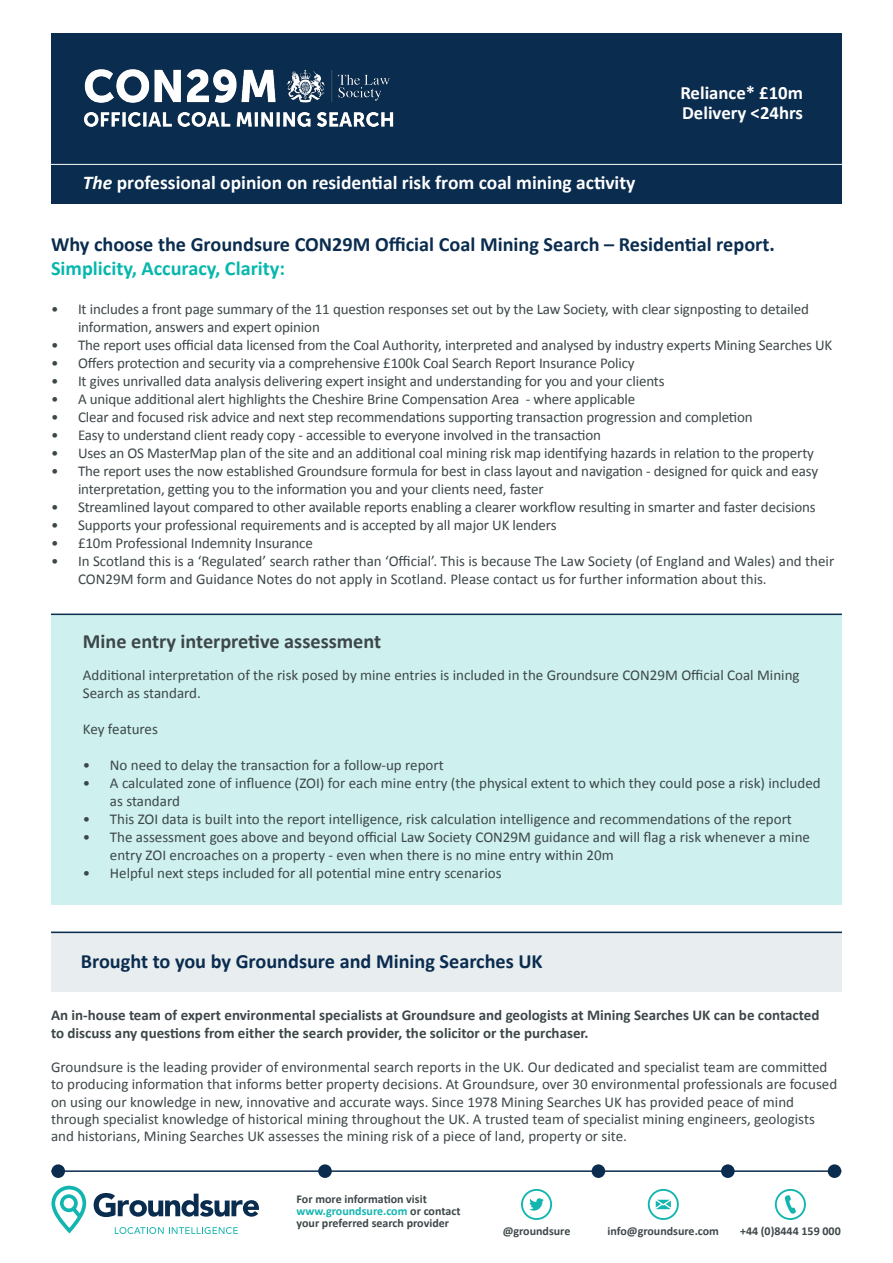
<style>
.page{position:relative;width:893px;height:1263px;background:#fff}
.page>*{position:absolute;margin:0;border:0;box-sizing:border-box;transform-origin:0 0}
.t1{font:700 20.25px "Calibri";color:#0a2c4e}
.t2{font:700 20.25px "Calibri";color:#3d4749}
.t3{font:700 20.25px "Calibri";color:#07b7ad}
.t4{font:700 19.5px "Calibri";color:#fff}
.t5{font:700 18.75px "Calibri";color:#fff}
.t6{font:15px/18px "Calibri";letter-spacing:-.01em;color:#3d4749}
.t7{font:700 15px "Calibri";color:#3d4749}
.t8{font:700 12px "Calibri";color:#3e484a}
.t9{font:700 12px/12px "Calibri";color:#3d4749}
.s1{font-style:italic}
.s2{color:#12b5b0}
</style>
<div class="page">
<div style="left:51px;top:614px;width:791px;height:291px;background:#cef0ee"></div>
<hr style="left:51px;top:1170px;width:790px;height:2px;background:#0a2c4e">
<div style="left:51px;top:1164px;width:14px;height:14px;background:#0a2c4e;border-radius:50%"></div>
<div style="left:318px;top:1164px;width:14px;height:14px;background:#0a2c4e;border-radius:50%"></div>
<div style="left:828px;top:1164px;width:13px;height:14px;background:#0a2c4e;border-radius:50%"></div>
<svg style="left:529px;top:1198px;width:15px;height:12px"></svg>
<div style="left:521px;top:1189px;width:31px;height:31px;border:2px solid #12b5b0;border-radius:50%"></div>
<svg style="left:656px;top:1200px;width:15px;height:9px"></svg>
<div style="left:648px;top:1189px;width:31px;height:31px;border:2px solid #12b5b0;border-radius:50%"></div>
<svg style="left:785px;top:1195px;width:11px;height:19px"></svg>
<div style="left:775px;top:1189px;width:31px;height:31px;border:2px solid #12b5b0;border-radius:50%"></div>
<svg style="left:51px;top:1186px;width:35px;height:47px"></svg>
<svg style="left:94px;top:1193px;width:165px;height:24px"></svg>
<svg style="left:115px;top:1227px;width:123px;height:7px"></svg>
<div style="left:592px;top:1164px;width:13px;height:14px;background:#0a2c4e;border-radius:50%"></div>
<div style="left:721px;top:1164px;width:14px;height:14px;background:#0a2c4e;border-radius:50%"></div>
<div style="left:51px;top:33px;width:791px;height:170px;background:#0a2c4e"></div>
<hr style="left:25px;top:164px;width:843px;height:1px;background:#fff">
<hr style="left:51px;top:613px;width:791px;height:2px;background:#0a2c4e">
<div style="left:51px;top:932px;width:791px;height:60px;background:#e8edf0"></div>
<hr style="left:51px;top:932px;width:791px;height:1px;background:#0a2c4e">
<img style="left:84px;top:69px;width:310px;height:58px">
<p class="t4" style="left:83px;top:169px;width:554px"><span class="s1">The</span> professional opinion on residential risk from coal mining activity</p>
<p class="t5" style="left:680px;top:80px;width:124px">Reliance* £10m</p>
<p class="t5" style="left:682px;top:99px;width:122px">Delivery &lt;24hrs</p>
<p class="t1" style="left:51px;top:230px;width:725px">Why choose the Groundsure CON29M Official Coal Mining Search – Residential report.</p>
<p class="t3" style="left:51px;top:254px;width:236px">Simplicity, Accuracy, Clarity:</p>
<p class="t6" style="left:78px;top:299px;width:732px;text-indent:-27px">• It includes a front page summary of the 11 question responses set out by the Law Society, with clear signposting to detailed information, answers and expert opinion</p>
<p class="t6" style="left:51px;top:335px;width:783px">• The report uses official data licensed from the Coal Authority, interpreted and analysed by industry experts Mining Searches UK</p>
<p class="t6" style="left:51px;top:353px;width:585px">• Offers protection and security via a comprehensive £100k Coal Search Report Insurance Policy</p>
<p class="t6" style="left:51px;top:371px;width:615px">• It gives unrivalled data analysis delivering expert insight and understanding for you and your clients</p>
<p class="t6" style="left:51px;top:389px;width:586px">• A unique additional alert highlights the Cheshire Brine Compensation Area - where applicable</p>
<p class="t6" style="left:51px;top:407px;width:703px">• Clear and focused risk advice and next step recommendations supporting transaction progression and completion</p>
<p class="t6" style="left:51px;top:425px;width:552px">• Easy to understand client ready copy - accessible to everyone involved in the transaction</p>
<p class="t6" style="left:51px;top:443px;width:764px">• Uses an OS MasterMap plan of the site and an additional coal mining risk map identifying hazards in relation to the property</p>
<p class="t6" style="left:78px;top:461px;width:742px;text-indent:-27px">• The report uses the now established Groundsure formula for best in class layout and navigation - designed for quick and easy interpretation, getting you to the information you and your clients need, faster</p>
<p class="t6" style="left:51px;top:497px;width:766px">• Streamlined layout compared to other available reports enabling a clearer workflow resulting in smarter and faster decisions</p>
<p class="t6" style="left:51px;top:515px;width:507px">• Supports your professional requirements and is accepted by all major UK lenders</p>
<p class="t6" style="left:51px;top:533px;width:263px">• £10m Professional Indemnity Insurance</p>
<p class="t6" style="left:78px;top:551px;width:758px;text-indent:-27px">• In Scotland this is a ‘Regulated’ search rather than ‘Official’. This is because The Law Society (of England and Wales) and their<br>CON29M form and Guidance Notes do not apply in Scotland. Please contact us for further information about this.</p>
<p class="t2" style="left:83px;top:627px;width:300px">Mine entry interpretive assessment</p>
<p class="t6" style="left:83px;top:665px;width:718px">Additional interpretation of the risk posed by mine entries is included in the Groundsure CON29M Official Coal Mining</p>
<p class="t6" style="left:83px;top:683px;width:119px">Search as standard.</p>
<p class="t6" style="left:83px;top:719px;width:77px">Key features</p>
<p class="t6" style="left:83px;top:755px;width:362px">• No need to delay the transaction for a follow-up report</p>
<p class="t6" style="left:110px;top:773px;width:712px;text-indent:-27px">• A calculated zone of influence (ZOI) for each mine entry (the physical extent to which they could pose a risk) included as standard</p>
<p class="t6" style="left:83px;top:809px;width:711px">• This ZOI data is built into the report intelligence, risk calculation intelligence and recommendations of the report</p>
<p class="t6" style="left:110px;top:827px;width:702px;text-indent:-27px">• The assessment goes above and beyond official Law Society CON29M guidance and will flag a risk whenever a mine entry ZOI encroaches on a property - even when there is no mine entry within 20m</p>
<p class="t6" style="left:83px;top:863px;width:420px">• Helpful next steps included for all potential mine entry scenarios</p>
<p class="t1" style="left:81px;top:947px;width:463px">Brought to you by Groundsure and Mining Searches UK</p>
<p class="t7" style="left:51px;top:1005px;width:770px">An in-house team of expert environmental specialists at Groundsure and geologists at Mining Searches UK can be contacted</p>
<p class="t7" style="left:51px;top:1022px;width:539px">to discuss any questions from either the search provider, the solicitor or the purchaser.</p>
<p class="t6" style="left:51px;top:1058px;width:788px;line-height:17.2px">Groundsure is the leading provider of environmental search reports in the UK. Our dedicated and specialist team are committed to producing information that informs better property decisions. At Groundsure, over 30 environmental professionals are focused on using our knowledge in new, innovative and accurate ways. Since 1978 Mining Searches UK has provided peace of mind through specialist knowledge of historical mining throughout the UK. A trusted team of specialist mining engineers, geologists</p>
<p class="t6" style="left:51px;top:1127px;width:577px">and historians, Mining Searches UK assesses the mining risk of a piece of land, property or site.</p>
<p class="t8" style="left:297px;top:1190px;width:132px">For more information visit</p>
<p class="t9" style="left:297px;top:1204px;width:166px"><span class="s2">www.groundsure.com</span> or contact your preferred search provider</p>
<p class="t8" style="left:503px;top:1223px;width:69px">@groundsure</p>
<p class="t8" style="left:607px;top:1223px;width:113px">info@groundsure.com</p>
<p class="t8" style="left:740px;top:1223px;width:102px">+44 (0)8444 159 000</p>
</div>
